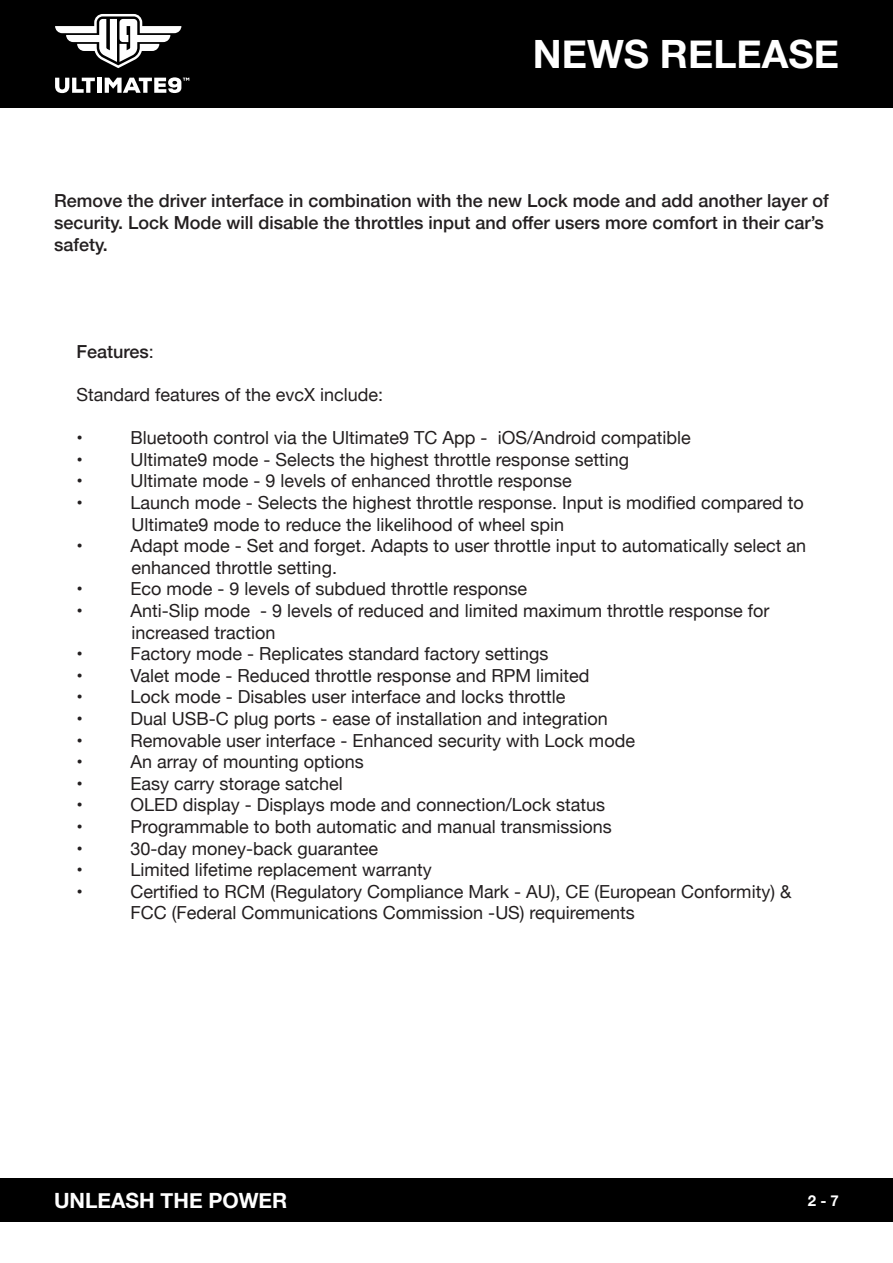
<style>
.page{position:relative;width:893px;height:1263px;background:#fff}
.page>*{position:absolute;margin:0;border:0;box-sizing:border-box;transform-origin:0 0}
.t1{font:700 39px "Helvetica Neue";color:#fff}
.t2{font:700 21px "Helvetica Neue";color:#fff}
.t3{font:18px/21.6px "Helvetica Neue";color:#231f20}
.t4{font:500 18px/21.6px "Helvetica Neue";color:#231f20}
.t5{font:700 15px "Helvetica Neue";color:#fff}
.s1{font-weight:400}
</style>
<div class="page">
<div style="left:0;top:1179px;width:893px;height:43px;background:#000"></div>
<div style="left:0;top:1px;width:893px;height:106px;background:#000"></div>
<svg style="left:55px;top:14px;width:126px;height:54px"></svg>
<svg style="left:55px;top:78px;width:40px;height:15px"></svg>
<div style="left:97px;top:78px;width:5px;height:15px;background:#fff"></div>
<svg style="left:105px;top:77px;width:84px;height:16px"></svg>
<h1 class="t1" style="left:533px;top:24px;width:308px">NEWS RELEASE</h1>
<p class="t4" style="left:54px;top:189px;width:776px">Remove the driver interface in combination with the new Lock mode and add another layer of security. Lock Mode will disable the throttles input and offer users more comfort in their car’s safety.</p>
<p class="t4" style="left:77px;top:339px;width:79px">Features<span class="s1">:</span></p>
<p class="t3" style="left:77px;top:385px;width:308px">Standard features of the evcX include:</p>
<p class="t3" style="left:77px;top:428px;width:8px">•</p>
<p class="t3" style="left:131px;top:428px;width:562px">Bluetooth control via the Ultimate9 TC App - iOS/Android compatible</p>
<p class="t3" style="left:77px;top:450px;width:8px">•</p>
<p class="t3" style="left:131px;top:450px;width:500px">Ultimate9 mode - Selects the highest throttle response setting</p>
<p class="t3" style="left:77px;top:471px;width:8px">•</p>
<p class="t3" style="left:131px;top:471px;width:443px">Ultimate mode - 9 levels of enhanced throttle response</p>
<p class="t3" style="left:77px;top:493px;width:8px">•</p>
<p class="t3" style="left:131px;top:493px;width:675px">Launch mode - Selects the highest throttle response. Input is modified compared to<br>Ultimate9 mode to reduce the likelihood of wheel spin</p>
<p class="t3" style="left:77px;top:536px;width:8px">•</p>
<p class="t3" style="left:131px;top:536px;width:677px">Adapt mode - Set and forget. Adapts to user throttle input to automatically select an enhanced throttle setting.</p>
<p class="t3" style="left:77px;top:579px;width:8px">•</p>
<p class="t3" style="left:131px;top:579px;width:398px">Eco mode - 9 levels of subdued throttle response</p>
<p class="t3" style="left:77px;top:601px;width:8px">•</p>
<p class="t3" style="left:131px;top:601px;width:640px">Anti-Slip mode - 9 levels of reduced and limited maximum throttle response for increased traction</p>
<p class="t3" style="left:77px;top:644px;width:8px">•</p>
<p class="t3" style="left:131px;top:644px;width:420px">Factory mode - Replicates standard factory settings</p>
<p class="t3" style="left:77px;top:666px;width:8px">•</p>
<p class="t3" style="left:131px;top:666px;width:460px">Valet mode - Reduced throttle response and RPM limited</p>
<p class="t3" style="left:77px;top:687px;width:8px">•</p>
<p class="t3" style="left:131px;top:687px;width:436px">Lock mode - Disables user interface and locks throttle</p>
<p class="t3" style="left:77px;top:709px;width:8px">•</p>
<p class="t3" style="left:131px;top:709px;width:479px">Dual USB-C plug ports - ease of installation and integration</p>
<p class="t3" style="left:77px;top:730px;width:8px">•</p>
<p class="t3" style="left:131px;top:730px;width:506px">Removable user interface - Enhanced security with Lock mode</p>
<p class="t3" style="left:77px;top:752px;width:8px">•</p>
<p class="t3" style="left:131px;top:752px;width:235px">An array of mounting options</p>
<p class="t3" style="left:77px;top:774px;width:8px">•</p>
<p class="t3" style="left:131px;top:774px;width:214px">Easy carry storage satchel</p>
<p class="t3" style="left:77px;top:795px;width:8px">•</p>
<p class="t3" style="left:131px;top:795px;width:476px">OLED display - Displays mode and connection/Lock status</p>
<p class="t3" style="left:77px;top:817px;width:8px">•</p>
<p class="t3" style="left:131px;top:817px;width:483px">Programmable to both automatic and manual transmissions</p>
<p class="t3" style="left:77px;top:838px;width:8px">•</p>
<p class="t3" style="left:131px;top:838px;width:249px">30-day money-back guarantee</p>
<p class="t3" style="left:77px;top:860px;width:8px">•</p>
<p class="t3" style="left:131px;top:860px;width:303px">Limited lifetime replacement warranty</p>
<p class="t3" style="left:77px;top:882px;width:8px">•</p>
<p class="t3" style="left:131px;top:882px;width:662px">Certified to RCM (Regulatory Compliance Mark - AU), CE (European Conformity) &amp;<br>FCC (Federal Communications Commission -US) requirements</p>
<p class="t2" style="left:54px;top:1184px;width:235px">UNLEASH THE POWER</p>
<p class="t5" style="left:808px;top:1189px;width:33px">2 - 7</p>
</div>
